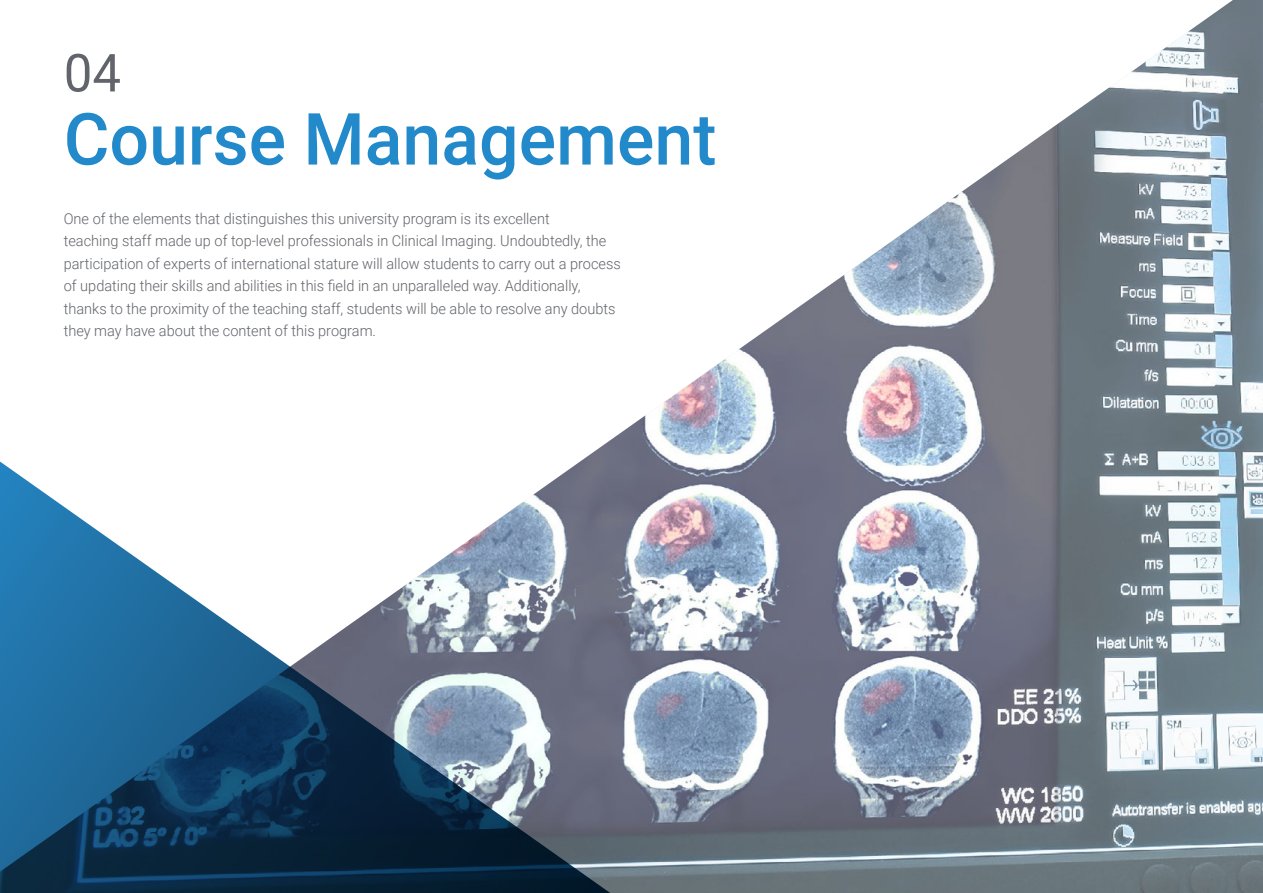
<style>
.page{position:relative;width:1263px;height:893px;background:#fff}
.page>*{position:absolute;margin:0;border:0;box-sizing:border-box;transform-origin:0 0}
.t1{font:500 72px "Roboto";color:#2289ca}
.t2{font:52.5px "Roboto";color:#61646a}
.t3{font:300 15px/22.5px "Roboto";color:#61646a}
</style>
<div class="page">
<img style="left:602px;top:0;width:661px;height:893px">
<svg style="left:0;top:446px;width:640px;height:447px"></svg>
<h2 class="t2" style="left:64px;top:36px;width:59px">04</h2>
<h1 class="t1" style="left:64px;top:89px;width:654px">Course Management</h1>
<p class="t3" style="left:64px;top:207px;width:558px">One of the elements that distinguishes this university program is its excellent<br>teaching staff made up of top-level professionals in Clinical Imaging. Undoubtedly, the participation of experts of international stature will allow students to carry out a process of updating their skills and abilities in this field in an unparalleled way. Additionally, thanks to the proximity of the teaching staff, students will be able to resolve any doubts they may have about the content of this program.</p>
</div>
